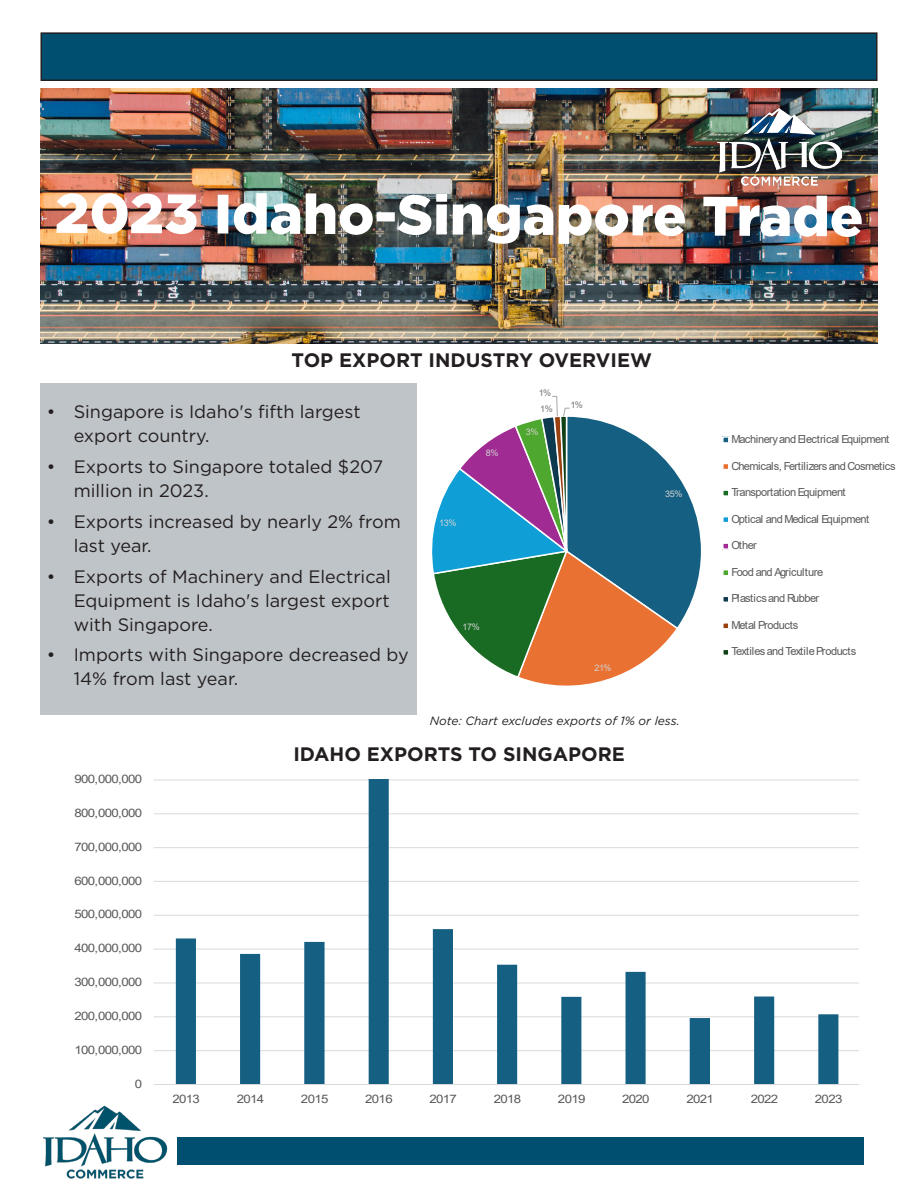
<style>
.page{position:relative;width:918px;height:1188px;background:#fff}
.page>*{position:absolute;margin:0;border:0;box-sizing:border-box;transform-origin:0 0}
.t1{font:900 55.5px "Gotham";letter-spacing:-.005em;color:#fff}
.t2{font:700 19.5px "Gotham";color:#231f20}
.t3{font:18px/24px "Gotham";color:#231f20}
.t4{font:italic 12px "Gotham";color:#231f20}
.t5{font:11.7px "Arial";letter-spacing:-.05em;color:#595959;scale:1.13 1}
.t6{font:11.1px "Arial";letter-spacing:-.05em;color:#595959}
.t7{font:9px "Arial";letter-spacing:-.05em;color:#d1d1d1}
.t8{font:9px "Arial";color:#747474}
</style>
<div class="page">
<img style="left:40px;top:89px;width:838px;height:254px">
<div style="left:41px;top:33px;width:836px;height:47px;background:#004f71"></div>
<div style="left:40px;top:32px;width:838px;height:49px;border:2px solid #231f20"></div>
<img style="left:717px;top:108px;width:125px;height:77px">
<div style="left:177px;top:1137px;width:687px;height:28px;background:#004f71"></div>
<div style="left:40px;top:384px;width:377px;height:331px;background:#bfc4c8"></div>
<img style="left:43px;top:1105px;width:125px;height:74px">
<svg style="left:432px;top:395px;width:297px;height:291px"></svg>
<svg style="left:154px;top:779px;width:705px;height:306px"></svg>
<p class="t1" style="left:55px;top:177px;width:810px">2023 Idaho-Singapore Trade</p>
<p class="t2" style="left:292px;top:347px;width:362px">TOP EXPORT INDUSTRY OVERVIEW</p>
<p class="t3" style="left:74px;top:400px;width:288px;text-indent:-27px">• Singapore is Idaho's fifth largest export country.</p>
<p class="t3" style="left:74px;top:454px;width:311px;text-indent:-27px">• Exports to Singapore totaled $207 million in 2023.</p>
<p class="t3" style="left:74px;top:509px;width:329px;text-indent:-27px">• Exports increased by nearly 2% from last year.</p>
<p class="t3" style="left:74px;top:564px;width:319px;text-align:justify;text-indent:-27px">• Exports of Machinery and Electrical Equipment is Idaho's largest export with Singapore.</p>
<p class="t3" style="left:74px;top:643px;width:337px;text-indent:-27px">• Imports with Singapore decreased by<br>14% from last year.</p>
<p class="t7" style="left:439px;top:517px;width:19px">13%</p>
<p class="t7" style="left:486px;top:446px;width:14px">8%</p>
<p class="t8" style="left:539px;top:387px;width:14px">1%</p>
<p class="t8" style="left:540px;top:403px;width:14px">1%</p>
<p class="t7" style="left:526px;top:425px;width:14px">3%</p>
<p class="t8" style="left:570px;top:399px;width:14px">1%</p>
<p class="t7" style="left:463px;top:621px;width:19px">17%</p>
<p class="t7" style="left:594px;top:662px;width:19px">21%</p>
<p class="t7" style="left:665px;top:487px;width:19px">35%</p>
<p class="t4" style="left:430px;top:713px;width:251px">Note: Chart excludes exports of 1% or less.</p>
<p class="t5" style="left:74px;top:771px;width:62px">900,000,000</p>
<p class="t5" style="left:74px;top:805px;width:62px">800,000,000</p>
<p class="t5" style="left:74px;top:839px;width:62px">700,000,000</p>
<p class="t5" style="left:74px;top:872px;width:62px">600,000,000</p>
<p class="t5" style="left:74px;top:906px;width:62px">500,000,000</p>
<p class="t5" style="left:74px;top:940px;width:62px">400,000,000</p>
<p class="t5" style="left:74px;top:974px;width:62px">300,000,000</p>
<p class="t5" style="left:74px;top:1008px;width:62px">200,000,000</p>
<p class="t5" style="left:74px;top:1042px;width:62px">100,000,000</p>
<p class="t5" style="left:135px;top:1075px;width:8px">0</p>
<p class="t2" style="left:293px;top:742px;width:333px">IDAHO EXPORTS TO SINGAPORE</p>
<p class="t6" style="left:731px;top:431px;width:159px">Machinery and Electrical Equipment</p>
<p class="t6" style="left:731px;top:458px;width:166px">Chemicals, Fertilizers and Cosmetics</p>
<p class="t6" style="left:731px;top:485px;width:116px">Transportation Equipment</p>
<p class="t6" style="left:731px;top:511px;width:139px">Optical and Medical Equipment</p>
<p class="t6" style="left:731px;top:538px;width:27px">Other</p>
<p class="t6" style="left:731px;top:564px;width:93px">Food and Agriculture</p>
<p class="t6" style="left:731px;top:591px;width:89px">Plastics and Rubber</p>
<p class="t6" style="left:731px;top:617px;width:69px">Metal Products</p>
<p class="t6" style="left:731px;top:644px;width:127px">Textiles and Textile Products</p>
<p class="t5" style="left:173px;top:1091px;width:26px">2013</p>
<p class="t5" style="left:237px;top:1091px;width:26px">2014</p>
<p class="t5" style="left:301px;top:1091px;width:26px">2015</p>
<p class="t5" style="left:365px;top:1091px;width:26px">2016</p>
<p class="t5" style="left:429px;top:1091px;width:26px">2017</p>
<p class="t5" style="left:494px;top:1091px;width:26px">2018</p>
<p class="t5" style="left:558px;top:1091px;width:26px">2019</p>
<p class="t5" style="left:622px;top:1091px;width:26px">2020</p>
<p class="t5" style="left:686px;top:1091px;width:26px">2021</p>
<p class="t5" style="left:751px;top:1091px;width:26px">2022</p>
<p class="t5" style="left:815px;top:1091px;width:26px">2023</p>
</div>
